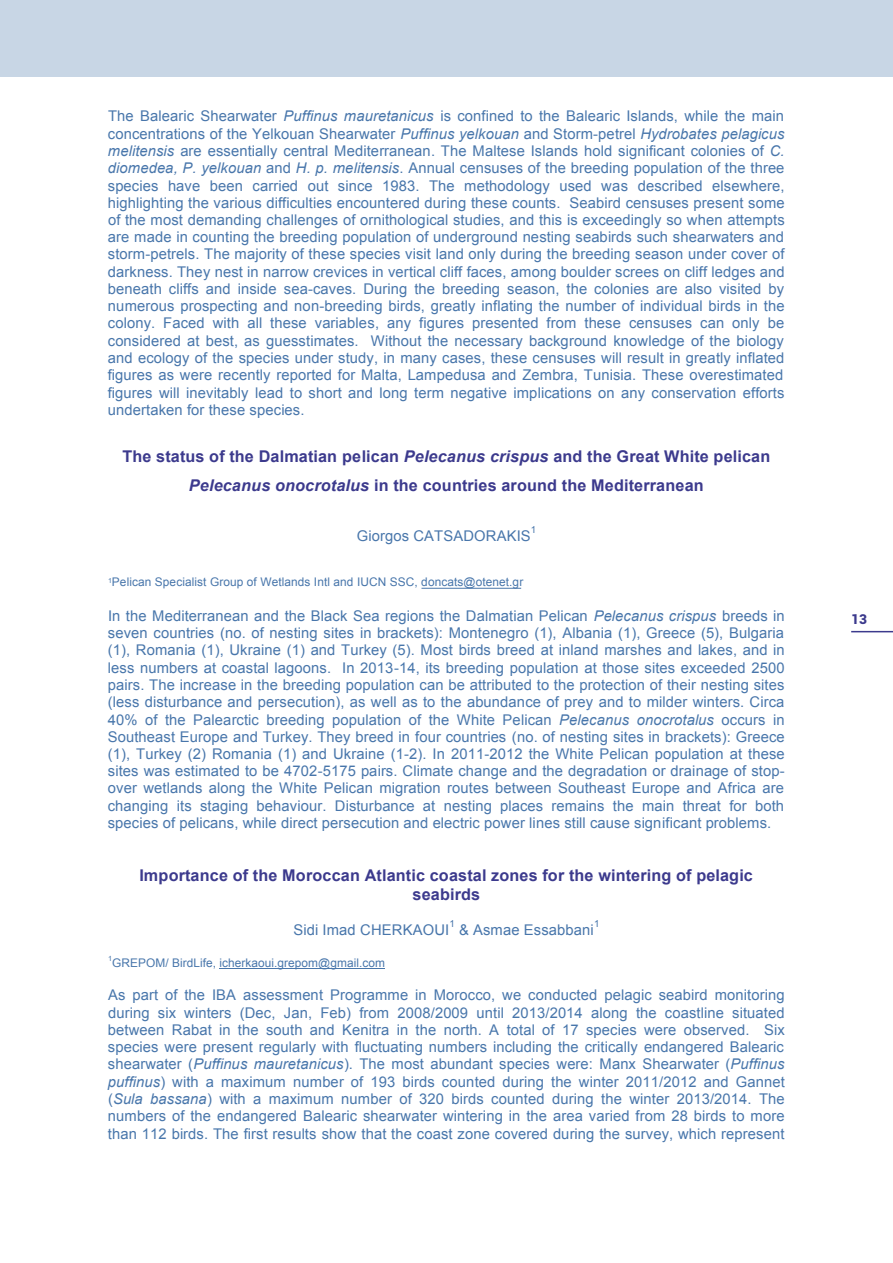
<style>
.page{position:relative;width:893px;height:1263px;background:#fff}
.page>*{position:absolute;margin:0;border:0;box-sizing:border-box;transform-origin:0 0}
.t1{font:700 16.2px/28.8px "Arial";letter-spacing:.01em;color:#3c3a8d;text-align:center}
.t2{font:14.7px/17.2px "Arial";letter-spacing:.01em;color:#4876ab;text-align:justify}
.t3{font:900 13.5px "Roboto";color:#3c3a8d}
.t4{font:11.85px "Arial";letter-spacing:.005em;color:#4876ab}
.t5{font:9.75px "Arial";color:#4876ab}
.t6{font:7.2px "Arial";color:#4876ab}
.s1{font-style:italic}
</style>
<div class="page">
<hr style="left:220px;top:968px;width:165px;height:1px;background:#4876ab">
<div style="left:0;top:0;width:893px;height:77px;background:#c8d6e5"></div>
<hr style="left:851px;top:631px;width:42px;height:1px;background:#3c3a8d">
<hr style="left:421px;top:588px;width:100px;height:1px;background:#4876ab">
<p class="t2" style="left:108px;top:108px;width:678px">The Balearic Shearwater <span class="s1">Puffinus mauretanicus</span> is confined to the Balearic Islands, while the main concentrations of the Yelkouan Shearwater <span class="s1">Puffinus yelkouan</span> and Storm-petrel <span class="s1">Hydrobates pelagicus melitensis</span> are essentially central Mediterranean. The Maltese Islands hold significant colonies of <span class="s1">C. diomedea, P. yelkouan</span> and <span class="s1">H. p. melitensis</span>. Annual censuses of the breeding population of the three species have been carried out since 1983. The methodology used was described elsewhere, highlighting the various difficulties encountered during these counts. Seabird censuses present some of the most demanding challenges of ornithological studies, and this is exceedingly so when attempts are made in counting the breeding population of underground nesting seabirds such shearwaters and storm-petrels. The majority of these species visit land only during the breeding season under cover of darkness. They nest in narrow crevices in vertical cliff faces, among boulder screes on cliff ledges and beneath cliffs and inside sea-caves. During the breeding season, the colonies are also visited by numerous prospecting and non-breeding birds, greatly inflating the number of individual birds in the colony. Faced with all these variables, any figures presented from these censuses can only be considered at best, as guesstimates. Without the necessary background knowledge of the biology and ecology of the species under study, in many cases, these censuses will result in greatly inflated figures as were recently reported for Malta, Lampedusa and Zembra, Tunisia. These overestimated figures will inevitably lead to short and long term negative implications on any conservation efforts undertaken for these species.</p>
<p class="t1" style="left:122px;top:442px;width:649px">The status of the Dalmatian pelican <span class="s1">Pelecanus crispus</span> and the Great White pelican<br><span class="s1">Pelecanus onocrotalus</span> in the countries around the Mediterranean</p>
<p class="t2" style="left:357px;top:527px;width:175px">Giorgos CATSADORAKIS</p>
<p class="t5" style="left:531px;top:523px;width:7px">1</p>
<p class="t4" style="left:108px;top:574px;width:417px"><sup>1</sup>Pelican Specialist Group of Wetlands Intl and IUCN SSC, doncats@otenet.gr</p>
<p class="t2" style="left:108px;top:607px;width:679px">In the Mediterranean and the Black Sea regions the Dalmatian Pelican <span class="s1">Pelecanus crispus</span> breeds in seven countries (no. of nesting sites in brackets): Montenegro (1), Albania (1), Greece (5), Bulgaria (1), Romania (1), Ukraine (1) and Turkey (5). Most birds breed at inland marshes and lakes, and in less numbers at coastal lagoons. In 2013-14, its breeding population at those sites exceeded 2500 pairs. The increase in the breeding population can be attributed to the protection of their nesting sites (less disturbance and persecution), as well as to the abundance of prey and to milder winters. Circa 40% of the Palearctic breeding population of the White Pelican <span class="s1">Pelecanus onocrotalus</span> occurs in Southeast Europe and Turkey. They breed in four countries (no. of nesting sites in brackets): Greece (1), Turkey (2) Romania (1) and Ukraine (1-2). In 2011-2012 the White Pelican population at these sites was estimated to be 4702-5175 pairs. Climate change and the degradation or drainage of stop&shy;over wetlands along the White Pelican migration routes between Southeast Europe and Africa are changing its staging behaviour. Disturbance at nesting places remains the main threat for both species of pelicans, while direct persecution and electric power lines still cause significant problems.</p>
<p class="t1" style="left:139px;top:866px;width:615px;line-height:19px">Importance of the Moroccan Atlantic coastal zones for the wintering of pelagic seabirds</p>
<p class="t2" style="left:294px;top:921px;width:157px">Sidi Imad CHERKAOUI</p>
<p class="t5" style="left:449px;top:917px;width:7px">1</p>
<p class="t5" style="left:594px;top:917px;width:7px">1</p>
<p class="t2" style="left:459px;top:921px;width:136px">&amp; Asmae Essabbani</p>
<p class="t6" style="left:108px;top:953px;width:6px">1</p>
<p class="t4" style="left:112px;top:955px;width:274px">GREPOM/ BirdLife, icherkaoui.grepom@gmail.com</p>
<p class="t2" style="left:108px;top:987px;width:678px">As part of the IBA assessment Programme in Morocco, we conducted pelagic seabird monitoring during six winters (Dec, Jan, Feb) from 2008/2009 until 2013/2014 along the coastline situated between Rabat in the south and Kenitra in the north. A total of 17 species were observed. Six species were present regularly with fluctuating numbers including the critically endangered Balearic shearwater (<span class="s1">Puffinus mauretanicus</span>). The most abundant species were: Manx Shearwater (<span class="s1">Puffinus puffinus</span>) with a maximum number of 193 birds counted during the winter 2011/2012 and Gannet (<span class="s1">Sula bassana</span>) with a maximum number of 320 birds counted during the winter 2013/2014. The numbers of the endangered Balearic shearwater wintering in the area varied from 28 birds to more than 112 birds. The first results show that the coast zone covered during the survey, which represent</p>
<p class="t3" style="left:851px;top:610px;width:17px">13</p>
</div>
